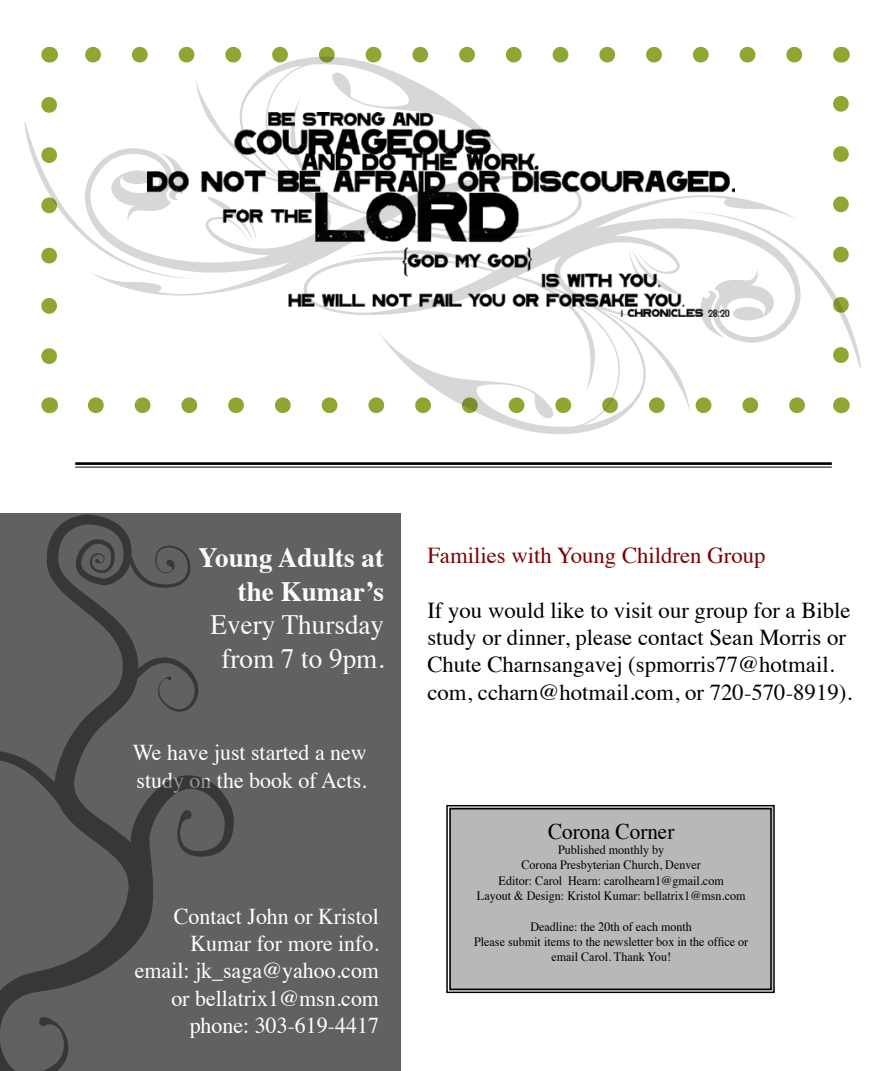
<style>
.page{position:relative;width:882px;height:1071px;background:#fff}
.page>*{position:absolute;margin:0;border:0;box-sizing:border-box;transform-origin:0 0}
.t1{font:28px/33.6px "Times";color:#fff;text-align:center}
.t2{font:700 28px/33.6px "Times";color:#fff;text-align:right}
.t3{font:22.75px/27.3px "Times";color:#000}
.t4{font:22.75px "Times";color:#7d0000}
.t5{font:22.57px/27.1px "Times";color:#fff}
.t6{font:22.4px "Times";color:#000;scale:.95 1}
.t7{font:12.78px/15.4px "Times";color:#000;text-align:center;scale:.95 1}
</style>
<div class="page">
<hr style="left:75px;top:462px;width:757px;height:3px;background:#000">
<hr style="left:75px;top:467px;width:757px;height:1px;background:#000">
<div style="left:446px;top:804px;width:329px;height:190px;background:#b6b8ba"></div>
<div style="left:449px;top:808px;width:323px;height:182px;border:2px solid #000"></div>
<div style="left:0;top:513px;width:400px;height:558px;background:#616161"></div>
<svg style="left:41px;top:348px;width:16px;height:16px"></svg>
<svg style="left:96px;top:397px;width:195px;height:16px"></svg>
<svg style="left:833px;top:95px;width:16px;height:57px"></svg>
<svg style="left:85px;top:47px;width:709px;height:16px"></svg>
<svg style="left:49px;top:397px;width:1px;height:16px"></svg>
<svg style="left:841px;top:47px;width:1px;height:16px"></svg>
<svg style="left:24px;top:55px;width:558px;height:259px"></svg>
<svg style="left:303px;top:152px;width:558px;height:282px"></svg>
<svg style="left:0;top:514px;width:234px;height:557px"></svg>
<h1 class="t2" style="left:199px;top:538px;width:187px">Young Adults at the Kumar’s</h1>
<h1 class="t1" style="left:211px;top:606px;width:175px">Every Thursday from 7 to 9pm.</h1>
<h3 class="t5" style="left:133px;top:737px;width:235px">We have just started a new study on the book of Acts.</h3>
<h3 class="t5" style="left:135px;top:901px;width:246px;text-align:right">Contact John or Kristol<br>Kumar for more info. email: jk_saga@yahoo.com or bellatrix1@msn.com phone: 303-619-4417</h3>
<h2 class="t4" style="left:427px;top:534px;width:340px">Families with Young Children Group</h2>
<h2 class="t3" style="left:427px;top:594px;width:426px">If you would like to visit our group for a Bible study or dinner, please contact Sean Morris or Chute Charnsangavej (spmorris77@hotmail. com, ccharn@hotmail.com, or 720-570-8919).</h2>
<h3 class="t6" style="left:548px;top:810px;width:135px">Corona Corner</h3>
<p class="t7" style="left:477px;top:841px;width:284px">Published monthly by<br>Corona Presbyterian Church, Denver<br>Editor: Carol Hearn: carolhearn1@gmail.com<br>Layout &amp; Design: Kristol Kumar: bellatrix1@msn.com</p>
<p class="t7" style="left:474px;top:918px;width:290px">Deadline: the 20th of each month<br>Please submit items to the newsletter box in the office or email Carol. Thank You!</p>
</div>
